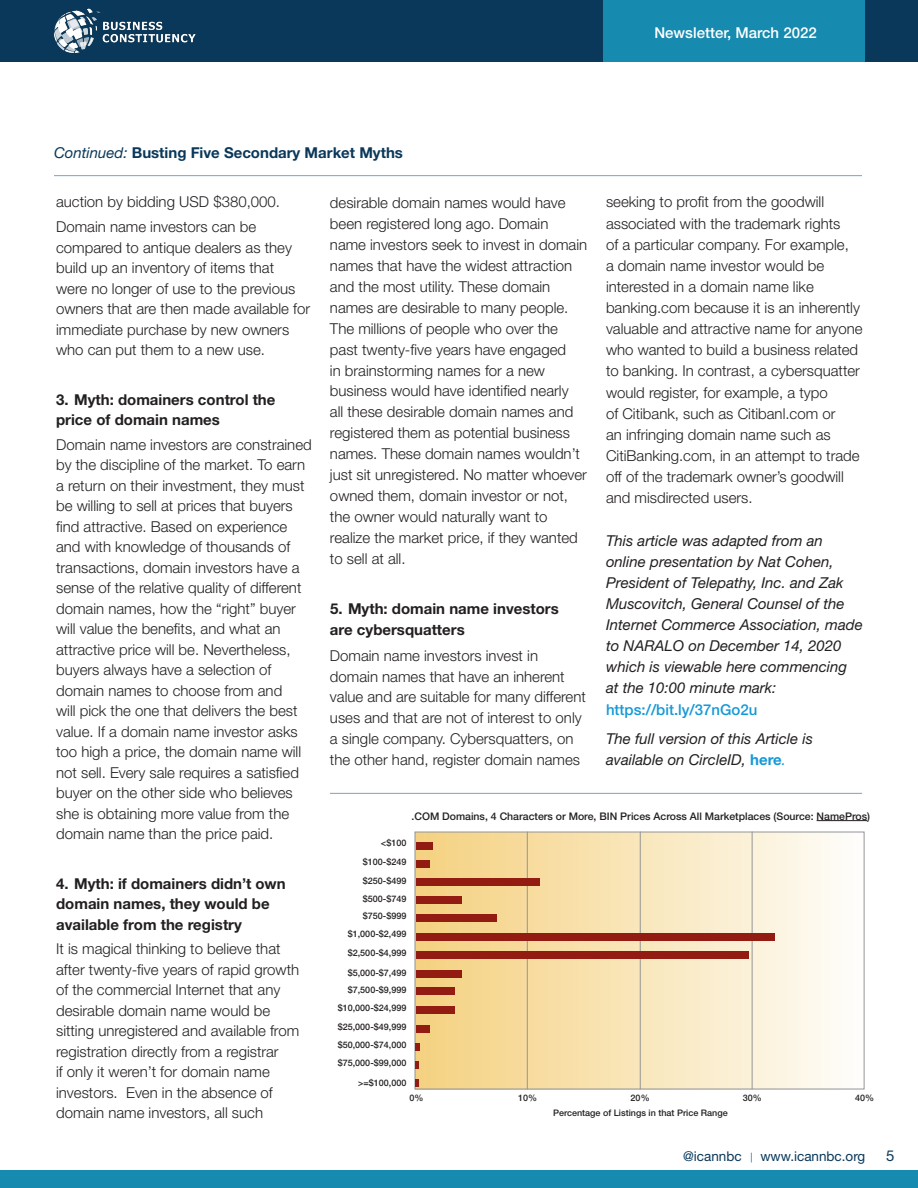
<style>
.page{position:relative;width:918px;height:1188px;background:#fff}
.page>*{position:absolute;margin:0;border:0;box-sizing:border-box;transform-origin:0 0}
.t1{font:300 15px/20.5px "Helvetica Neue LT Std";color:#231f20}
.t2{font:italic 15px/21.1px "Helvetica Neue LT Std";color:#231f20}
.t3{font:700 15px/20.5px "Helvetica Neue LT Std";color:#231f20}
.t4{font:700 15px "Helvetica Neue LT Std";color:#0a385a}
.t5{font:500 15px "Helvetica Neue LT Std";color:#fff}
.t6{font:15px "Helvetica Neue LT Std";color:#0a385a}
.t7{font:13.5px "Helvetica Neue LT Std";color:#0a385a}
.t8{font:500 10.5px "Helvetica Neue LT Std";color:#231f20}
.t9{font:500 9px "Helvetica Neue LT Std";color:#231f20}
.s1{font-weight:400;font-style:italic}
.s2{font-weight:500;font-style:normal;color:#1599d7}
.s3{font-weight:700;font-style:normal;color:#1599d7}
.s4{color:#1599d7}
</style>
<div class="page">
<div style="left:415px;top:832px;width:449px;height:257px;background:linear-gradient(to right,#f1c97a,#fdfdf9)"></div>
<div style="left:415px;top:832px;width:449px;height:257px;border:1px solid #939598"></div>
<hr style="left:527px;top:832px;width:1px;height:257px;background:#939598">
<hr style="left:640px;top:832px;width:1px;height:257px;background:#939598">
<hr style="left:752px;top:832px;width:1px;height:257px;background:#939598">
<div style="left:0;top:1170px;width:918px;height:18px;background:#168aaf"></div>
<hr style="left:54px;top:175px;width:808px;height:1px;background:#6da8ce">
<hr style="left:330px;top:793px;width:532px;height:1px;background:#6da8ce">
<div style="left:0;top:0;width:918px;height:62px;background:#0a385a"></div>
<div style="left:604px;top:0;width:261px;height:62px;background:#168aaf"></div>
<img style="left:54px;top:9px;width:142px;height:44px">
<div style="left:416px;top:842px;width:16px;height:7px;background:#921c12"></div>
<div style="left:416px;top:860px;width:14px;height:8px;background:#921c12"></div>
<div style="left:416px;top:897px;width:46px;height:7px;background:#921c12"></div>
<div style="left:416px;top:915px;width:81px;height:7px;background:#921c12"></div>
<div style="left:416px;top:970px;width:46px;height:8px;background:#921c12"></div>
<div style="left:416px;top:987px;width:38px;height:8px;background:#921c12"></div>
<div style="left:416px;top:1007px;width:38px;height:7px;background:#921c12"></div>
<div style="left:416px;top:1025px;width:14px;height:7px;background:#921c12"></div>
<svg style="left:416px;top:1043px;width:4px;height:7px"></svg>
<svg style="left:416px;top:1061px;width:3px;height:8px"></svg>
<svg style="left:416px;top:1079px;width:3px;height:8px"></svg>
<div style="left:416px;top:933px;width:358px;height:7px;background:#921c12"></div>
<div style="left:416px;top:951px;width:333px;height:7px;background:#921c12"></div>
<div style="left:416px;top:878px;width:123px;height:8px;background:#921c12"></div>
<hr style="left:817px;top:820px;width:50px;height:1px;background:#231f20">
<p class="t5" style="left:654px;top:24px;width:164px">Newsletter, March 2022</p>
<p class="t4" style="left:54px;top:143px;width:350px"><span class="s1">Continued:</span> Busting Five Secondary Market Myths</p>
<p class="t1" style="left:56px;top:192px;width:225px">auction by bidding USD $380,000.</p>
<p class="t1" style="left:56px;top:216px;width:255px">Domain name investors can be compared to antique dealers as they build up an inventory of items that<br>were no longer of use to the previous owners that are then made available for immediate purchase by new owners who can put them to a new use.</p>
<p class="t3" style="left:56px;top:389px;width:221px">3. Myth: domainers control the price of domain names</p>
<p class="t1" style="left:56px;top:434px;width:257px">Domain name investors are constrained by the discipline of the market. To earn a return on their investment, they must be willing to sell at prices that buyers find attractive. Based on experience and with knowledge of thousands of transactions, domain investors have a sense of the relative quality of different domain names, how the “right” buyer will value the benefits, and what an attractive price will be. Nevertheless, buyers always have a selection of domain names to choose from and<br>will pick the one that delivers the best value. If a domain name investor asks too high a price, the domain name will not sell. Every sale requires a satisfied buyer on the other side who believes she is obtaining more value from the domain name than the price paid.</p>
<p class="t3" style="left:56px;top:873px;width:231px">4. Myth: if domainers didn’t own domain names, they would be available from the registry</p>
<p class="t1" style="left:56px;top:938px;width:245px">It is magical thinking to believe that after twenty-five years of rapid growth of the commercial Internet that any desirable domain name would be sitting unregistered and available from registration directly from a registrar<br>if only it weren’t for domain name investors. Even in the absence of domain name investors, all such</p>
<p class="t1" style="left:330px;top:192px;width:259px;line-height:21px">desirable domain names would have been registered long ago. Domain name investors seek to invest in domain names that have the widest attraction and the most utility. These domain names are desirable to many people.<br>The millions of people who over the past twenty-five years have engaged<br>in brainstorming names for a new business would have identified nearly<br>all these desirable domain names and registered them as potential business names. These domain names wouldn’t just sit unregistered. No matter whoever owned them, domain investor or not, the owner would naturally want to realize the market price, if they wanted to sell at all.</p>
<p class="t3" style="left:330px;top:598px;width:230px;line-height:21px">5. Myth: domain name investors are cybersquatters</p>
<p class="t1" style="left:330px;top:644px;width:257px;line-height:21px">Domain name investors invest in domain names that have an inherent value and are suitable for many different uses and that are not of interest to only a single company. Cybersquatters, on the other hand, register domain names</p>
<p class="t1" style="left:606px;top:191px;width:258px;line-height:21.1px">seeking to profit from the goodwill associated with the trademark rights<br>of a particular company. For example,<br>a domain name investor would be interested in a domain name like banking.com because it is an inherently valuable and attractive name for anyone who wanted to build a business related to banking. In contrast, a cybersquatter would register, for example, a typo<br>of Citibank, such as Citibanl.com or<br>an infringing domain name such as CitiBanking.com, in an attempt to trade off of the trademark owner’s goodwill and misdirected users.</p>
<p class="t2" style="left:606px;top:529px;width:258px">This article was adapted from an online presentation by Nat Cohen,<br>President of Telepathy, Inc. and Zak<br>Muscovitch, General Counsel of the<br>Internet Commerce Association, made to NARALO on December 14, 2020 which is viewable here commencing at the 10:00 minute mark: <span class="s2">https://bit.ly/37nGo2u</span></p>
<p class="t2" style="left:606px;top:728px;width:208px">The full version of this Article is available on CircleID, <span class="s3">here</span><span class="s4">.</span></p>
<p class="t8" style="left:412px;top:810px;width:460px">.COM Domains, 4 Characters or More, BIN Prices Across All Marketplaces (Source: NamePros)</p>
<p class="t9" style="left:381px;top:838px;width:27px">&lt;$100</p>
<p class="t9" style="left:363px;top:857px;width:45px">$100-$249</p>
<p class="t9" style="left:363px;top:875px;width:45px">$250-$499</p>
<p class="t9" style="left:363px;top:893px;width:45px">$500-$749</p>
<p class="t9" style="left:363px;top:910px;width:45px">$750-$999</p>
<p class="t9" style="left:348px;top:928px;width:60px">$1,000-$2,499</p>
<p class="t9" style="left:348px;top:948px;width:60px">$2,500-$4,999</p>
<p class="t9" style="left:348px;top:967px;width:60px">$5,000-$7,499</p>
<p class="t9" style="left:348px;top:984px;width:60px">$7,500-$9,999</p>
<p class="t9" style="left:338px;top:1002px;width:70px">$10,000-$24,999</p>
<p class="t9" style="left:338px;top:1022px;width:70px">$25,000-$49,999</p>
<p class="t9" style="left:338px;top:1040px;width:70px">$50,000-$74,000</p>
<p class="t9" style="left:338px;top:1058px;width:70px">$75,000-$99,000</p>
<p class="t9" style="left:358px;top:1077px;width:50px">&gt;=$100,000</p>
<p class="t9" style="left:409px;top:1093px;width:16px">0%</p>
<p class="t9" style="left:518px;top:1093px;width:21px">10%</p>
<p class="t9" style="left:631px;top:1093px;width:21px">20%</p>
<p class="t9" style="left:743px;top:1093px;width:21px">30%</p>
<p class="t9" style="left:855px;top:1093px;width:21px">40%</p>
<p class="t9" style="left:553px;top:1107px;width:176px">Percentage of Listings in that Price Range</p>
<p class="t7" style="left:683px;top:1148px;width:60px">@icannbc</p>
<p class="t7" style="left:760px;top:1148px;width:106px">www.icannbc.org</p>
<p class="t6" style="left:886px;top:1147px;width:10px">5</p>
</div>
